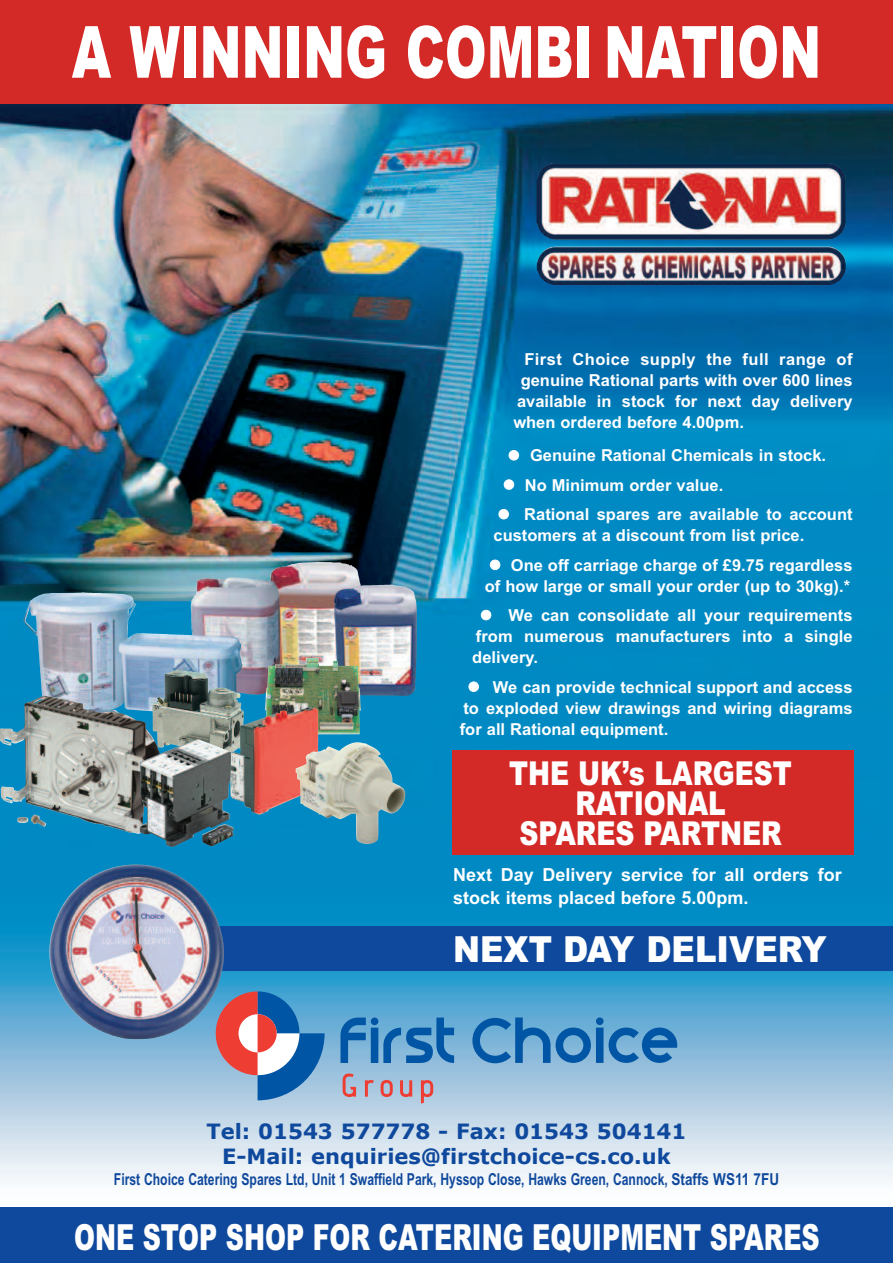
<style>
.page{position:relative;width:893px;height:1263px;background:#fff}
.page>*{position:absolute;margin:0;border:0;box-sizing:border-box;transform-origin:0 0}
.t1{font:900 72px "Arial";color:#fff;scale:.7 1}
.t2{font:900 36px "Arial";color:#fff;scale:.7 1}
.t3{font:900 36px "Arial";color:#fff;scale:.9 1}
.t4{font:900 33px/30px "Arial";color:#fff;text-align:center;scale:.8 1}
.t5{font:700 21px/25.2px "Verdana";color:#0f499d;text-align:center}
.t6{font:700 18px/22.5px "Arial";color:#fff}
.t7{font:700 16.5px/21px "Arial";color:#fff}
.t8{font:700 16.5px "Arial Narrow";color:#0f499d;scale:.9 1}
.t9{font:700 16.5px "Arial";letter-spacing:.03em;color:#fff}
</style>
<div class="page">
<img style="left:0;top:104px;width:893px;height:1080px">
<img style="left:23px;top:567px;width:256px;height:71px">
<img style="left:152px;top:670px;width:92px;height:91px">
<div style="left:0;top:0;width:893px;height:104px;background:#d32a27"></div>
<svg style="left:556px;top:1017px;width:47px;height:46px;background:#4289c1"></svg>
<svg style="left:216px;top:991px;width:109px;height:109px;background:#888aaa"></svg>
<svg style="left:343px;top:1073px;width:13px;height:24px"></svg>
<svg style="left:365px;top:1080px;width:9px;height:17px"></svg>
<svg style="left:381px;top:1080px;width:12px;height:17px"></svg>
<svg style="left:400px;top:1080px;width:12px;height:17px"></svg>
<svg style="left:421px;top:1080px;width:12px;height:23px"></svg>
<svg style="left:340px;top:1017px;width:114px;height:46px;background:#458ac2"></svg>
<svg style="left:472px;top:1017px;width:78px;height:46px;background:#4a8ec4"></svg>
<svg style="left:609px;top:1027px;width:68px;height:36px;background:#3f84be"></svg>
<img style="left:536px;top:163px;width:310px;height:122px">
<div style="left:128px;top:926px;width:765px;height:45px;background:#0f499d"></div>
<img style="left:49px;top:867px;width:68px;height:86px">
<div style="left:0;top:1207px;width:893px;height:56px;background:#0f499d"></div>
<img style="left:0;top:699px;width:36px;height:33px">
<img style="left:265px;top:664px;width:36px;height:45px">
<img style="left:230px;top:709px;width:74px;height:48px">
<img style="left:296px;top:747px;width:31px;height:22px">
<div style="left:452px;top:750px;width:402px;height:105px;background:#d32a27"></div>
<img style="left:140px;top:750px;width:28px;height:82px">
<h1 class="t1" style="left:72px;top:11px;width:1072px">A WINNING COMBI NATION</h1>
<p class="t9" style="left:524px;top:349px;width:330px">First Choice supply the full range of</p>
<p class="t7" style="left:521px;top:369px;width:333px">genuine Rational parts with over 600 lines</p>
<p class="t7" style="left:517px;top:390px;width:337px">available in stock for next day delivery</p>
<p class="t7" style="left:513px;top:411px;width:232px">when ordered before 4.00pm.</p>
<p class="t7" style="left:508px;top:445px;width:320px">● Genuine Rational Chemicals in stock.</p>
<p class="t7" style="left:503px;top:475px;width:222px">● No Minimum order value.</p>
<p class="t7" style="left:493px;top:504px;width:361px">● Rational spares are available to account customers at a discount from list price.</p>
<p class="t7" style="left:485px;top:555px;width:369px">● One off carriage charge of £9.75 regardless of how large or small your order (up to 30kg).*</p>
<p class="t7" style="left:472px;top:605px;width:382px;text-align:justify;text-indent:8px">● We can consolidate all your requirements from numerous manufacturers into a single delivery.</p>
<p class="t7" style="left:460px;top:677px;width:394px;text-align:justify;text-indent:8px">● We can provide technical support and access to exploded view drawings and wiring diagrams for all Rational equipment.</p>
<h3 class="t4" style="left:509px;top:758px;width:355px">THE UK’s LARGEST<br>RATIONAL<br>SPARES PARTNER</h3>
<p class="t6" style="left:453px;top:863px;width:390px">Next Day Delivery service for all orders for stock items placed before 5.00pm.</p>
<h2 class="t3" style="left:453px;top:928px;width:417px">NEXT DAY DELIVERY</h2>
<p class="t5" style="left:206px;top:1118px;width:481px">Tel: 01543 577778 - Fax: 01543 504141<br>E-Mail: enquiries@firstchoice-cs.co.uk</p>
<p class="t8" style="left:114px;top:1170px;width:741px">First Choice Catering Spares Ltd, Unit 1 Swaffield Park, Hyssop Close, Hawks Green, Cannock, Staffs WS11 7FU</p>
<h2 class="t2" style="left:74px;top:1216px;width:1067px">ONE STOP SHOP FOR CATERING EQUIPMENT SPARES</h2>
</div>
